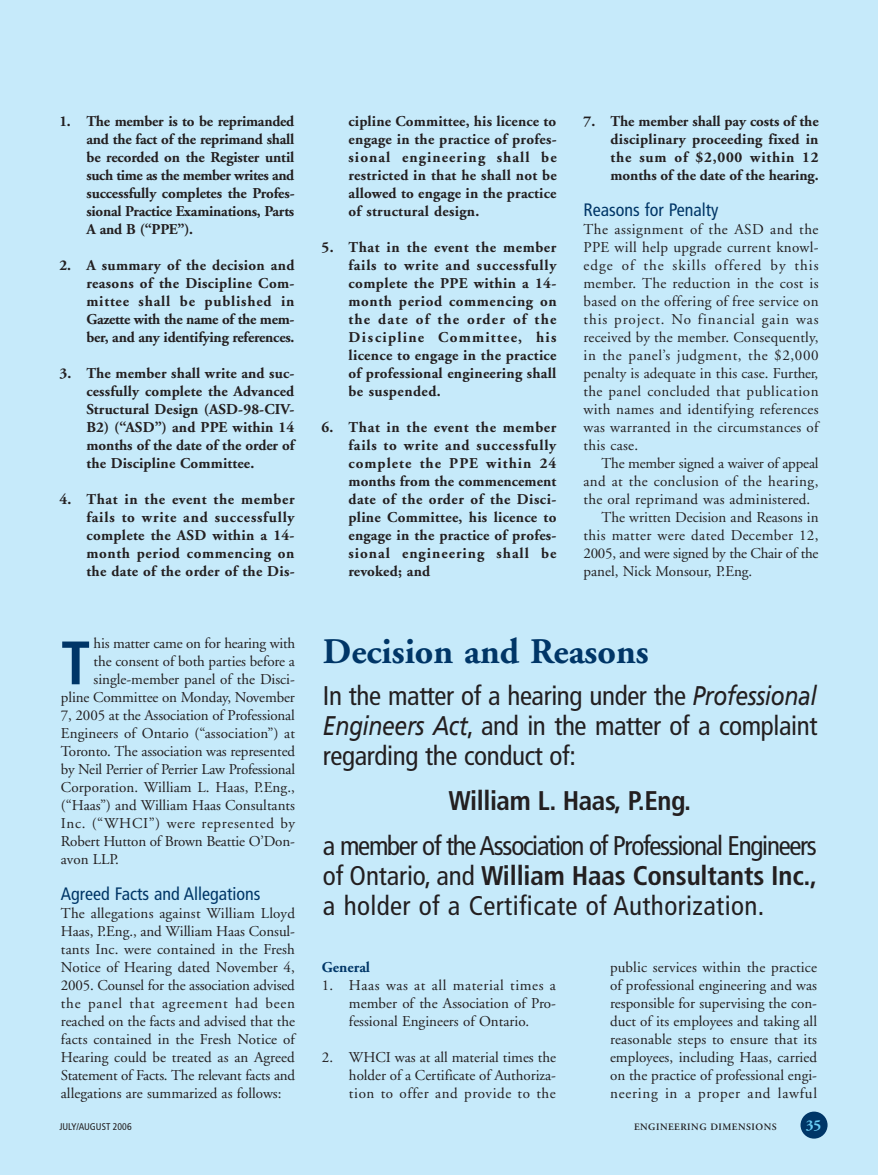
<style>
.page{position:relative;width:878px;height:1175px;background:#fff}
.page>*{position:absolute;margin:0;border:0;box-sizing:border-box;transform-origin:0 0}
.t1{font:700 condensed 61.2px "Frutiger";color:#003667}
.t2{font:700 36px "Adobe Garamond";color:#003667}
.t3{font:condensed 27px/30px "Frutiger";letter-spacing:-.015em;color:#231f20;text-align:justify}
.t4{font:700 condensed 27px "Frutiger";letter-spacing:-.015em;color:#231f20}
.t5{font:condensed 18px "Frutiger";color:#003667}
.t6{font:15px/18px "Adobe Garamond";color:#231f20;text-align:justify}
.t7{font:700 15px/18px "Adobe Garamond";letter-spacing:.015em;color:#231f20;text-align:justify}
.t8{font:15px "Adobe Garamond";letter-spacing:.02em;color:#231f20}
.t9{font:15px "Adobe Garamond";letter-spacing:-.02em;color:#231f20}
.t10{font:15px "Adobe Garamond";letter-spacing:.025em;color:#231f20}
.t11{font:15px "Adobe Garamond";letter-spacing:.045em;color:#231f20}
.t12{font:700 15px "Adobe Garamond";color:#003667}
.t13{font:700 15px "Adobe Garamond";color:#6bcff6}
.t14{font:600 9.75px "Adobe Garamond";letter-spacing:.05em;color:#231f20}
.t15{font:condensed 9.75px "Frutiger";color:#231f20}
.s1{font-style:italic;font-stretch:normal}
.s2{font-weight:700}
</style>
<div class="page">
<div style="left:0;top:0;width:878px;height:1174px;background:#c6eafa"></div>
<div style="left:800px;top:1111px;width:27px;height:27px;background:#003667;border-radius:50%"></div>
<p class="t7" style="left:86px;top:114px;width:210px;text-indent:-27px">1. The member is to be reprimanded and the fact of the reprimand shall be recorded on the Register until such time as the member writes and successfully completes the Profes&shy;sional Practice Examinations, Parts A and B (“PPE”).</p>
<p class="t7" style="left:86px;top:258px;width:210px;text-indent:-27px">2. A summary of the decision and reasons of the Discipline Com&shy;mittee shall be published in Gazette with the name of the mem&shy;ber, and any identifying references.</p>
<p class="t7" style="left:86px;top:366px;width:209px;text-indent:-27px">3. The member shall write and suc&shy;cessfully complete the Advanced Structural Design (ASD-98-CIV-B2) (“ASD”) and PPE within 14 months of the date of the order of the Discipline Committee.</p>
<p class="t7" style="left:86px;top:492px;width:210px;text-indent:-27px">4. That in the event the member fails to write and successfully complete the ASD within a 14- month period commencing on the date of the order of the Dis-</p>
<h1 class="t1" style="left:61px;top:638px;width:31px">T</h1>
<p class="t6" style="left:94px;top:636px;width:203px">his matter came on for hearing with</p>
<p class="t6" style="left:94px;top:654px;width:203px">the consent of both parties before a</p>
<p class="t6" style="left:94px;top:672px;width:203px">single-member panel of the Disci-</p>
<p class="t6" style="left:61px;top:690px;width:235px">pline Committee on Monday, November</p>
<p class="t6" style="left:61px;top:708px;width:235px">7, 2005 at the Association of Professional</p>
<p class="t6" style="left:61px;top:726px;width:235px">Engineers of Ontario (“association”) at</p>
<p class="t6" style="left:61px;top:744px;width:236px">Toronto. The association was represented</p>
<p class="t6" style="left:61px;top:762px;width:235px">by Neil Perrier of Perrier Law Professional</p>
<p class="t6" style="left:61px;top:780px;width:235px">Corporation. William L. Haas, P.Eng.,</p>
<p class="t6" style="left:61px;top:798px;width:235px">(“Haas”) and William Haas Consultants</p>
<p class="t11" style="left:61px;top:817px;width:236px">Inc. (“WHCI”) were represented by</p>
<p class="t6" style="left:61px;top:834px;width:235px">Robert Hutton of Brown Beattie O’Don-</p>
<p class="t6" style="left:61px;top:852px;width:59px">avon LLP.</p>
<p class="t5" style="left:61px;top:886px;width:201px">Agreed Facts and Allegations</p>
<p class="t6" style="left:61px;top:906px;width:236px">The allegations against William Lloyd Haas, P.Eng., and William Haas Consul&shy;tants Inc. were contained in the Fresh Notice of Hearing dated November 4, 2005. Counsel for the association advised the panel that agreement had been reached on the facts and advised that the facts contained in the Fresh Notice of Hearing could be treated as an Agreed Statement of Facts. The relevant facts and allegations are summarized as follows:</p>
<p class="t7" style="left:348px;top:114px;width:210px">cipline Committee, his licence to engage in the practice of profes&shy;sional engineering shall be restricted in that he shall not be allowed to engage in the practice of structural design.</p>
<p class="t7" style="left:348px;top:240px;width:210px;text-indent:-27px">5. That in the event the member fails to write and successfully complete the PPE within a 14- month period commencing on the date of the order of the Discipline Committee, his licence to engage in the practice of professional engineering shall be suspended.</p>
<p class="t7" style="left:348px;top:420px;width:209px;text-indent:-27px">6. That in the event the member fails to write and successfully complete the PPE within 24 months from the commencement date of the order of the Disci&shy;pline Committee, his licence to engage in the practice of profes&shy;sional engineering shall be revoked; and</p>
<p class="t7" style="left:610px;top:114px;width:210px;text-indent:-27px">7. The member shall pay costs of the disciplinary proceeding fixed in the sum of $2,000 within 12 months of the date of the hearing.</p>
<p class="t5" style="left:583px;top:202px;width:136px">Reasons for Penalty</p>
<p class="t6" style="left:583px;top:222px;width:237px">The assignment of the ASD and the PPE will help upgrade current knowl&shy;edge of the skills offered by this member. The reduction in the cost is based on the offering of free service on this project. No financial gain was received by the member. Consequently, in the panel’s judgment, the $2,000 penalty is adequate in this case. Further, the panel concluded that publication with names and identifying references was warranted in the circumstances of this case.</p>
<p class="t6" style="left:601px;top:456px;width:218px">The member signed a waiver of appeal</p>
<p class="t8" style="left:583px;top:475px;width:236px">and at the conclusion of the hearing,</p>
<p class="t8" style="left:583px;top:493px;width:228px">the oral reprimand was administered.</p>
<p class="t6" style="left:601px;top:510px;width:218px">The written Decision and Reasons in</p>
<p class="t10" style="left:583px;top:529px;width:236px">this matter were dated December 12,</p>
<p class="t9" style="left:583px;top:547px;width:236px">2005, and were signed by the Chair of the</p>
<p class="t6" style="left:583px;top:564px;width:170px">panel, Nick Monsour, P.Eng.</p>
<h2 class="t2" style="left:323px;top:637px;width:327px">Decision and Reasons</h2>
<h3 class="t3" style="left:323px;top:683px;width:496px">In the matter of a hearing under the <span class="s1">Professional Engineers Act</span>, and in the matter of a complaint regarding the conduct of:</h3>
<h3 class="t4" style="left:448px;top:790px;width:244px">William L. Haas, P.Eng.</h3>
<h3 class="t3" style="left:323px;top:833px;width:496px">a member of the Association of Professional Engineers of Ontario, and <span class="s2">William Haas Consultants Inc., </span>a holder of a Certificate of Authorization.</h3>
<p class="t12" style="left:322px;top:961px;width:50px">General</p>
<p class="t6" style="left:349px;top:978px;width:208px;text-indent:-27px">1. Haas was at all material times a member of the Association of Pro&shy;fessional Engineers of Ontario.</p>
<p class="t6" style="left:349px;top:1050px;width:208px;text-indent:-27px">2. WHCI was at all material times the holder of a Certificate of Authoriza&shy;tion to offer and provide to the</p>
<p class="t6" style="left:610px;top:960px;width:208px">public services within the practice of professional engineering and was responsible for supervising the con&shy;duct of its employees and taking all reasonable steps to ensure that its employees, including Haas, carried on the practice of professional engi&shy;neering in a proper and lawful</p>
<p class="t15" style="left:59px;top:1122px;width:74px">JULY/AUGUST 2006</p>
<p class="t14" style="left:634px;top:1122px;width:144px">ENGINEERING DIMENSIONS</p>
<p class="t13" style="left:805px;top:1118px;width:17px">35</p>
</div>
